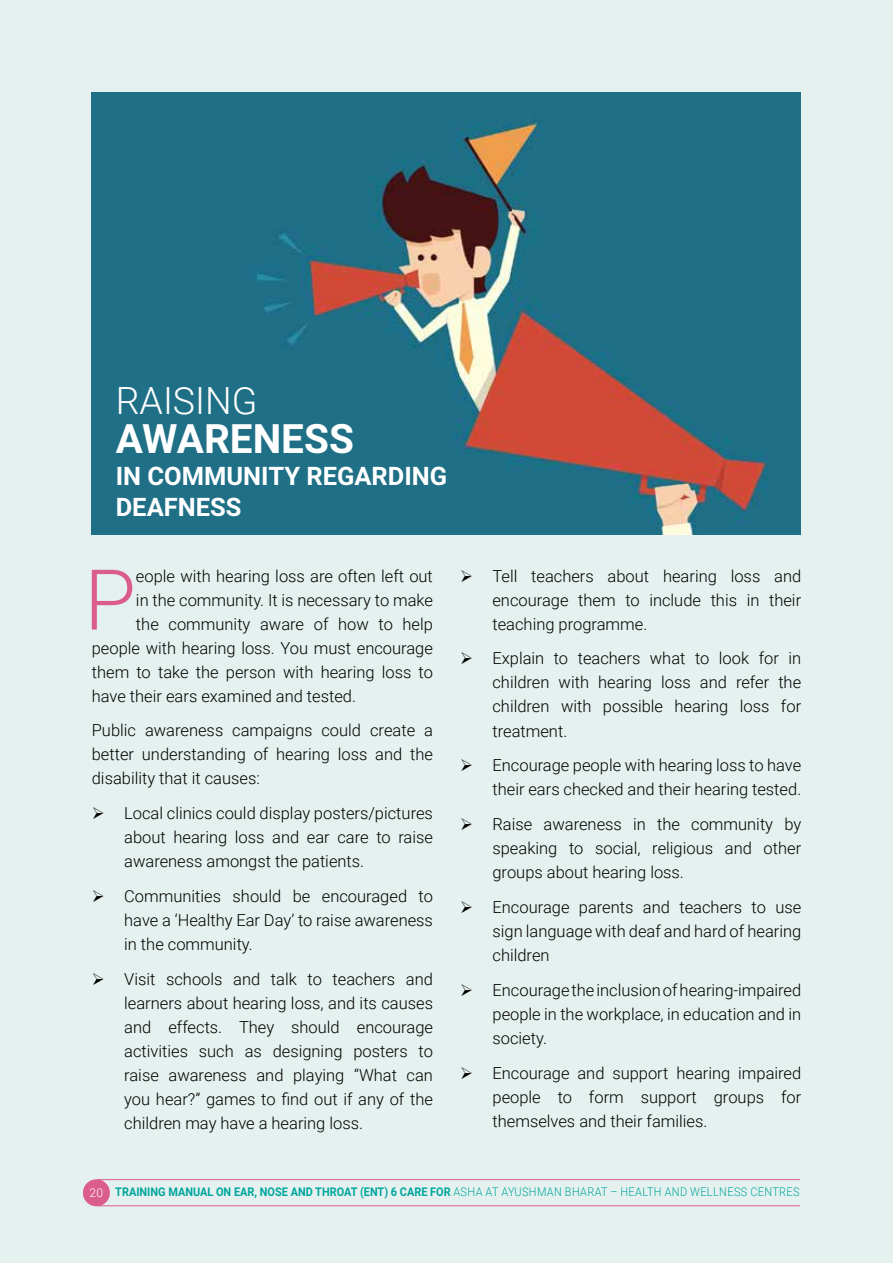
<style>
.page{position:relative;width:893px;height:1263px;background:#e5f1ef}
.page>*{position:absolute;margin:0;border:0;box-sizing:border-box;transform-origin:0 0}
.t1{font:300 84px "Roboto";color:#da5d8b}
.t2{font:700 40.5px "Roboto";color:#fff}
.t3{font:300 37.5px "Roboto";color:#fff}
.t4{font:700 25.5px/31.8px "Roboto";color:#fff}
.t5{font:300 16.5px/24px "Roboto";color:#000;text-align:justify}
.t6{font:700 12px "Roboto";color:#00a69e;scale:.91 1}
.s1{font-weight:300;color:#fff}
.s2{font-weight:300}
</style>
<div class="page">
<div style="left:83px;top:1179px;width:27px;height:27px;background:#da5d8b;border-radius:50%"></div>
<hr style="left:97px;top:1179px;width:703px;height:1px;background:#da5d8b">
<hr style="left:97px;top:1205px;width:703px;height:1px;background:#da5d8b">
<img style="left:92px;top:93px;width:708px;height:442px">
<h3 class="t3" style="left:116px;top:374px;width:143px">RAISING</h3>
<h2 class="t2" style="left:116px;top:410px;width:240px">AWARENESS</h2>
<h3 class="t4" style="left:116px;top:459px;width:333px">IN COMMUNITY REGARDING<br>DEAFNESS</h3>
<h1 class="t1" style="left:84px;top:541px;width:53px">P</h1>
<p class="t5" style="left:136px;top:563px;width:298px">eople with hearing loss are often left out</p>
<p class="t5" style="left:136px;top:587px;width:298px">in the community. It is necessary to make</p>
<p class="t5" style="left:136px;top:611px;width:298px">the community aware of how to help</p>
<p class="t5" style="left:92px;top:635px;width:343px">people with hearing loss. You must encourage</p>
<p class="t5" style="left:92px;top:659px;width:343px">them to take the person with hearing loss to</p>
<p class="t5" style="left:92px;top:683px;width:266px">have their ears examined and tested.</p>
<p class="t5" style="left:92px;top:718px;width:343px">Public awareness campaigns could create a better understanding of hearing loss and the disability that it causes:</p>
<p class="t5" style="left:124px;top:801px;width:310px;text-indent:-32px">➢ Local clinics could display posters/pictures about hearing loss and ear care to raise awareness amongst the patients.</p>
<p class="t5" style="left:124px;top:883px;width:310px;text-indent:-32px">➢ Communities should be encouraged to have a ‘Healthy Ear Day’ to raise awareness in the community.</p>
<p class="t5" style="left:124px;top:966px;width:310px;text-indent:-32px">➢ Visit schools and talk to teachers and learners about hearing loss, and its causes and effects. They should encourage activities such as designing posters to raise awareness and playing “What can you hear?” games to find out if any of the children may have a hearing loss.</p>
<p class="t5" style="left:492px;top:563px;width:310px;text-indent:-32px">➢ Tell teachers about hearing loss and encourage them to include this in their teaching programme.</p>
<p class="t5" style="left:492px;top:646px;width:310px;text-indent:-32px">➢ Explain to teachers what to look for in children with hearing loss and refer the children with possible hearing loss for treatment.</p>
<p class="t5" style="left:460px;top:753px;width:343px;text-align:right">➢ Encourage people with hearing loss to have their ears checked and their hearing tested.</p>
<p class="t5" style="left:492px;top:812px;width:310px;text-indent:-32px">➢ Raise awareness in the community by speaking to social, religious and other groups about hearing loss.</p>
<p class="t5" style="left:492px;top:894px;width:310px;text-indent:-32px">➢ Encourage parents and teachers to use sign language with deaf and hard of hearing children</p>
<p class="t5" style="left:492px;top:977px;width:310px;text-indent:-32px">➢ Encourage the inclusion of hearing-impaired people in the workplace, in education and in society.</p>
<p class="t5" style="left:492px;top:1060px;width:310px;text-indent:-32px">➢ Encourage and support hearing impaired people to form support groups for themselves and their families.</p>
<p class="t6" style="left:90px;top:1183px;width:782px"><span class="s1">20</span> TRAINING MANUAL ON EAR, NOSE AND THROAT (ENT) 6 CARE FOR <span class="s2">ASHA AT AYUSHMAN BHARAT – HEALTH AND WELLNESS CENTRES</span></p>
</div>
